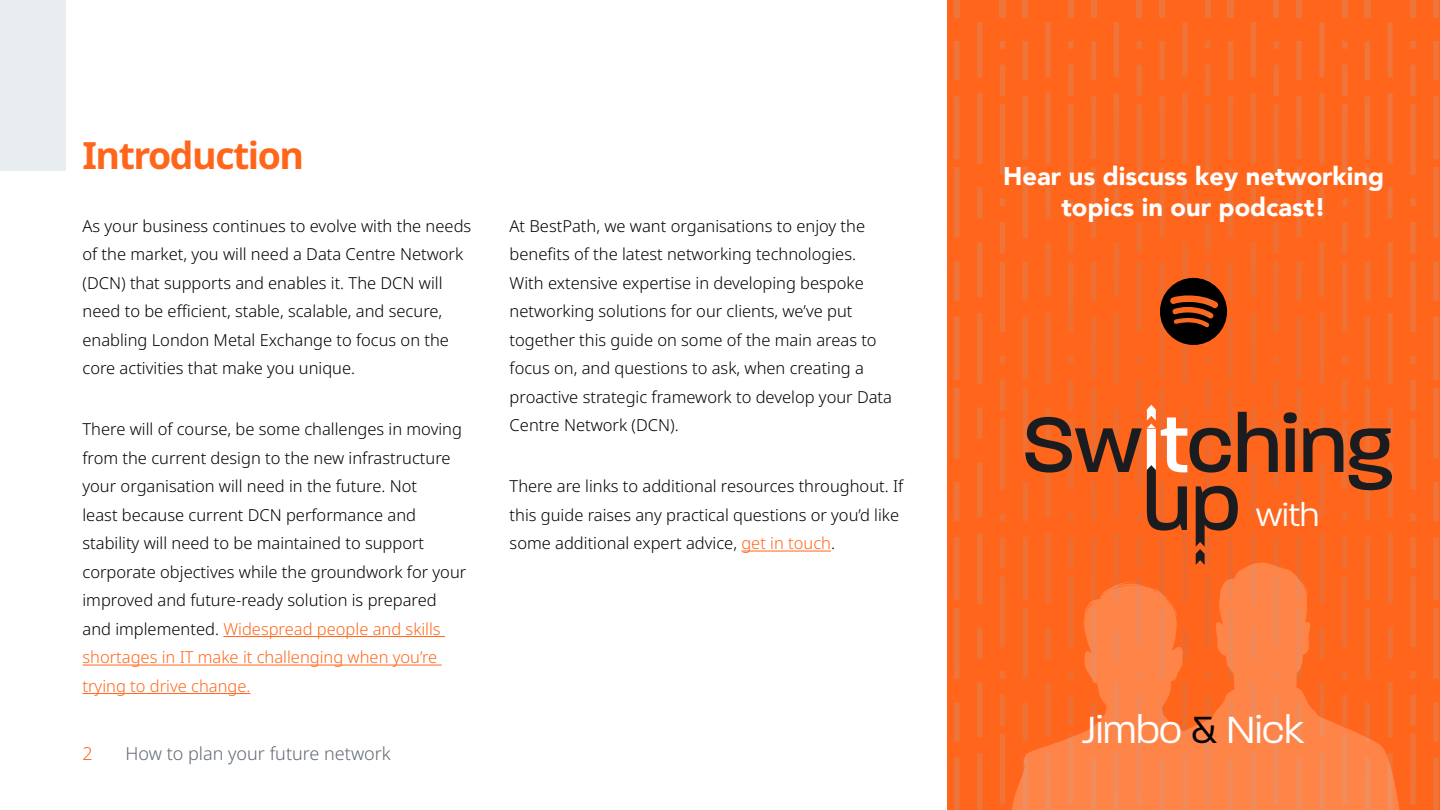
<style>
.page{position:relative;width:1440px;height:810px;background:#fff}
.page>*{position:absolute;margin:0;border:0;box-sizing:border-box;transform-origin:0 0}
.t1{font:69.3px "Font Awesome 6 Brands";color:#000}
.t2{font:300 40.95px "Paralucent";color:#fff}
.t3{font:700 37.5px "Noto Sans";letter-spacing:-.04em;color:#ff661c}
.t4{font:300 34.05px "Paralucent";color:#fff}
.t5{font:900 25.5px/30.8px "Avenir";color:#fff;text-align:center}
.t6{font:300 18px "Noto Sans";color:#616973}
.t7{font:300 18px "Noto Sans";color:#ff661c}
.t8{font:300 16.5px/28.5px "Noto Sans";color:#000}
.s1{color:#ff661c}
.s2{color:#000}
</style>
<div class="page">
<div style="left:0;top:0;width:66px;height:171px;background:#e8edf0"></div>
<hr style="left:223px;top:636px;width:222px;height:1px;background:#ff661c">
<hr style="left:82px;top:665px;width:360px;height:1px;background:#ff661c">
<hr style="left:82px;top:693px;width:169px;height:1px;background:#ff661c">
<hr style="left:741px;top:551px;width:90px;height:1px;background:#ff661c">
<div style="left:947px;top:0;width:493px;height:810px;background:#ff661c"></div>
<div style="left:954px;top:0;width:5px;height:17px;background:#ee753b"></div>
<svg style="left:954px;top:41px;width:5px;height:118px"></svg>
<svg style="left:954px;top:167px;width:5px;height:643px"></svg>
<svg style="left:977px;top:22px;width:5px;height:142px"></svg>
<svg style="left:977px;top:187px;width:5px;height:623px"></svg>
<div style="left:1000px;top:0;width:5px;height:17px;background:#ee753b"></div>
<svg style="left:1000px;top:41px;width:5px;height:55px"></svg>
<svg style="left:1000px;top:104px;width:5px;height:701px"></svg>
<div style="left:1023px;top:0;width:5px;height:17px;background:#ee753b"></div>
<div style="left:1068px;top:0;width:6px;height:17px;background:#ee753b"></div>
<div style="left:1091px;top:0;width:5px;height:17px;background:#ee753b"></div>
<div style="left:1137px;top:0;width:5px;height:17px;background:#ee753b"></div>
<div style="left:1160px;top:0;width:5px;height:17px;background:#ee753b"></div>
<div style="left:1205px;top:0;width:5px;height:17px;background:#ee753a"></div>
<div style="left:1228px;top:0;width:5px;height:17px;background:#ee753b"></div>
<div style="left:1274px;top:0;width:5px;height:17px;background:#ee753b"></div>
<div style="left:1296px;top:0;width:6px;height:17px;background:#ee753b"></div>
<div style="left:1342px;top:0;width:5px;height:17px;background:#ee753b"></div>
<div style="left:1365px;top:0;width:5px;height:17px;background:#ee753b"></div>
<div style="left:1410px;top:0;width:6px;height:17px;background:#ee753b"></div>
<svg style="left:1410px;top:41px;width:6px;height:55px"></svg>
<svg style="left:1410px;top:104px;width:6px;height:701px"></svg>
<div style="left:1433px;top:0;width:6px;height:17px;background:#ee753b"></div>
<svg style="left:1433px;top:41px;width:6px;height:118px"></svg>
<svg style="left:1433px;top:167px;width:6px;height:643px"></svg>
<svg style="left:1012px;top:774px;width:11px;height:36px"></svg>
<svg style="left:1023px;top:22px;width:370px;height:788px"></svg>
<h3 class="t3" style="left:82px;top:129px;width:223px">Introduction</h3>
<p class="t8" style="left:82px;top:212px;width:390px">As your business continues to evolve with the needs of the market, you will need a Data Centre Network (DCN) that supports and enables it. The DCN will need to be efficient, stable, scalable, and secure, enabling London Metal Exchange to focus on the core activities that make you unique.</p>
<p class="t8" style="left:82px;top:416px;width:385px">There will of course, be some challenges in moving from the current design to the new infrastructure your organisation will need in the future. Not<br>least because current DCN performance and stability will need to be maintained to support corporate objectives while the groundwork for your improved and future-ready solution is prepared and implemented. <span class="s1">Widespread people and skills shortages in IT make it challenging when you’re trying to drive change.</span></p>
<p class="t7" style="left:82px;top:741px;width:12px">2</p>
<p class="t6" style="left:126px;top:741px;width:267px">How to plan your future network</p>
<p class="t8" style="left:510px;top:212px;width:384px">At BestPath, we want organisations to enjoy the benefits of the latest networking technologies.<br>With extensive expertise in developing bespoke networking solutions for our clients, we’ve put together this guide on some of the main areas to focus on, and questions to ask, when creating a proactive strategic framework to develop your Data Centre Network (DCN).</p>
<p class="t8" style="left:510px;top:473px;width:395px">There are links to additional resources throughout. If this guide raises any practical questions or you’d like some additional expert advice, <span class="s1">get in touch</span>.</p>
<h3 class="t5" style="left:1003px;top:160px;width:383px">Hear us discuss key networking topics in our podcast!</h3>
<h1 class="t1" style="left:1160px;top:277px;width:69px">▲□▼</h1>
<h3 class="t4" style="left:1256px;top:495px;width:65px">with</h3>
<h2 class="t2" style="left:1083px;top:706px;width:223px">Jimbo <span class="s2">&amp;</span> Nick</h2>
</div>
